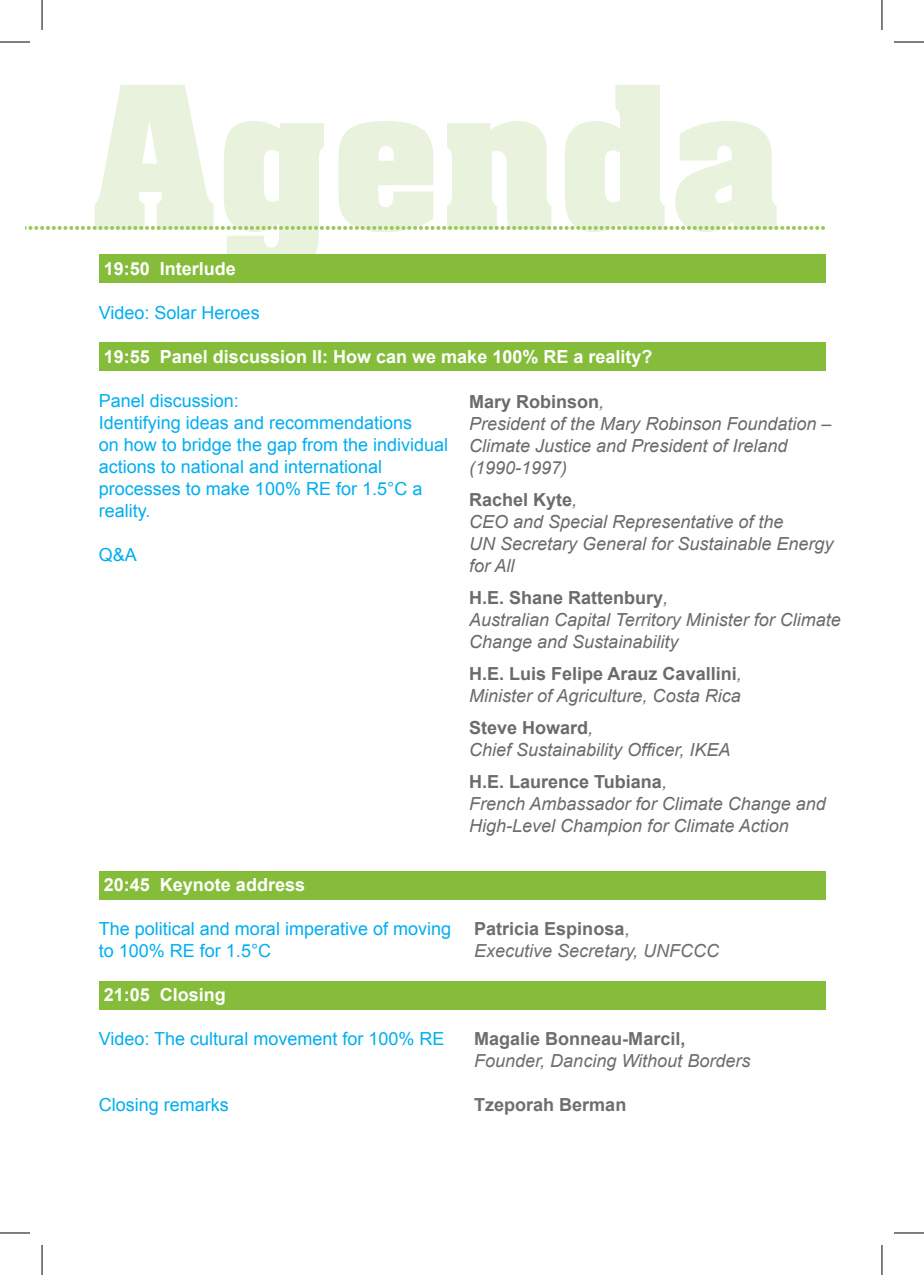
<style>
.page{position:relative;width:924px;height:1275px;background:#fff}
.page>*{position:absolute;margin:0;border:0;box-sizing:border-box;transform-origin:0 0}
.t1{font:700 169px "Aachen";letter-spacing:.02em;color:#e9f2dd}
.t2{font:italic 18px/22px "Arial";color:#6b6b6e}
.t3{font:18px/22px "font 000000001 e 09 b 8 b 5";color:#00aeef}
.t4{font:700 18px "Arial";color:#fff}
.t5{font:italic 18px "Arial";color:#6d6e71}
.t6{font:700 18px "Arial";color:#6d6e71}
.t7{font:18px "font 000000001 e 09 b 8 c 2";color:#6b6b6e}
.t8{font:18px "font 000000001 e 09 b 8 b 5";color:#6d6e71}
.t9{font:700 18px "Arial";color:#6b6b6e}
.s1{font-weight:700;font-style:normal}
.s2{font-weight:400;font-style:italic}
.s3{font-family:"font 000000001 e 09 b 8 b 5";font-weight:400}
</style>
<div class="page">
<div style="left:99px;top:981px;width:725px;height:28px;background:#85bd3b"></div>
<div style="left:99px;top:871px;width:725px;height:28px;background:#85bd3b"></div>
<div style="left:99px;top:342px;width:725px;height:29px;background:#85bd3b"></div>
<div style="left:99px;top:254px;width:725px;height:29px;background:#85bd3b"></div>
<svg style="left:25px;top:226px;width:799px;height:4px"></svg>
<hr style="left:0;top:42px;width:30px;height:1px;background:#000">
<hr style="left:893px;top:42px;width:30px;height:1px;background:#000">
<hr style="left:0;top:1232px;width:30px;height:1px;background:#000">
<hr style="left:893px;top:1232px;width:30px;height:1px;background:#000">
<hr style="left:42px;top:0;width:1px;height:30px;background:#000">
<hr style="left:42px;top:1245px;width:1px;height:30px;background:#000">
<hr style="left:881px;top:0;width:1px;height:30px;background:#000">
<hr style="left:881px;top:1245px;width:1px;height:30px;background:#000">
<h1 class="t1" style="left:93px;top:77px;width:688px">Agenda</h1>
<p class="t4" style="left:104px;top:258px;width:134px">19:50 Interlude</p>
<p class="t3" style="left:99px;top:301px;width:162px">Video: Solar Heroes</p>
<p class="t4" style="left:104px;top:346px;width:550px">19:55 Panel discussion II: How can we make 100% RE a reality?</p>
<p class="t3" style="left:99px;top:389px;width:351px">Panel discussion:<br>Identifying ideas and recommendations<br>on how to bridge the gap from the individual actions to national and international processes to make 100% RE for 1.5°C a reality.</p>
<p class="t3" style="left:99px;top:543px;width:40px">Q&amp;A</p>
<p class="t2" style="left:469px;top:391px;width:364px"><span class="s1">Mary Robinson</span>,<br>President of the Mary Robinson Foundation –<br>Climate Justice and President of Ireland (1990-1997)</p>
<p class="t2" style="left:469px;top:489px;width:366px"><span class="s1">Rachel Kyte</span>,<br>CEO and Special Representative of the<br>UN Secretary General for Sustainable Energy for All</p>
<p class="t2" style="left:469px;top:587px;width:373px"><span class="s1">H.E. Shane Rattenbury</span>,<br>Australian Capital Territory Minister for Climate<br>Change and Sustainability</p>
<p class="t2" style="left:469px;top:663px;width:274px"><span class="s1">H.E. Luis Felipe Arauz Cavallini</span>,<br>Minister of Agriculture, Costa Rica</p>
<p class="t9" style="left:469px;top:718px;width:126px">Steve Howard<span class="s2">,</span></p>
<p class="t7" style="left:469px;top:740px;width:263px">Chief Sustainability Oficer, IKEA</p>
<p class="t2" style="left:469px;top:771px;width:358px"><span class="s1">H.E. Laurence Tubiana</span>,<br>French Ambassador for Climate Change and<br>High-Level Champion for Climate Action</p>
<p class="t4" style="left:104px;top:874px;width:203px">20:45 Keynote address</p>
<p class="t3" style="left:99px;top:917px;width:354px">The political and moral imperative of moving</p>
<p class="t6" style="left:474px;top:918px;width:157px">Patricia Espinosa<span class="s3">,</span></p>
<p class="t3" style="left:99px;top:939px;width:174px">to 100% RE for 1.5°C</p>
<p class="t5" style="left:474px;top:940px;width:246px">Executive Secretary, UNFCCC</p>
<p class="t4" style="left:104px;top:984px;width:124px">21:05 Closing</p>
<p class="t3" style="left:99px;top:1027px;width:347px">Video: The cultural movement for 100% RE</p>
<p class="t8" style="left:474px;top:1028px;width:213px">Magalie Bonneau-Marcil,</p>
<p class="t5" style="left:474px;top:1050px;width:277px">Founder, Dancing Without Borders</p>
<p class="t3" style="left:99px;top:1093px;width:131px">Closing remarks</p>
<p class="t6" style="left:474px;top:1094px;width:154px">Tzeporah Berman</p>
</div>
